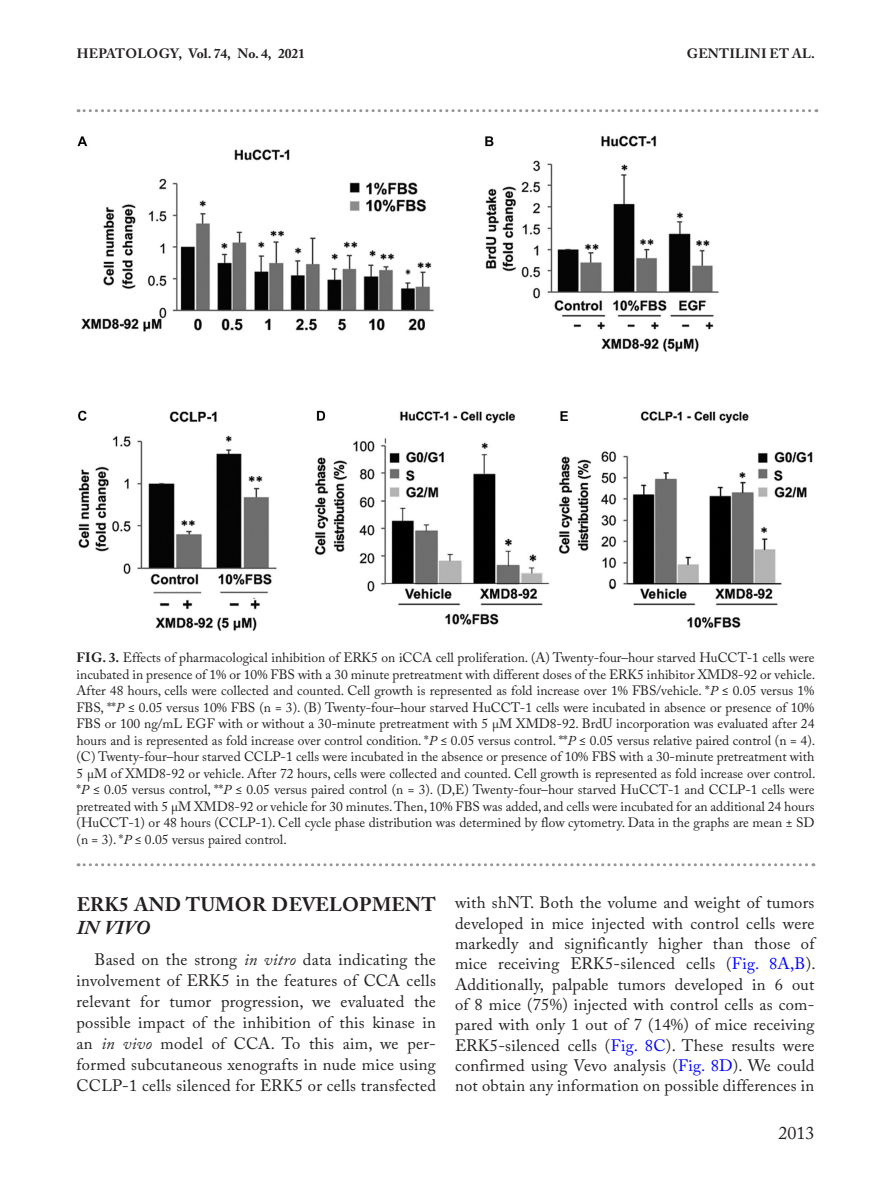
<style>
.page{position:relative;width:891px;height:1188px;background:#fff}
.page>*{position:absolute;margin:0;border:0;box-sizing:border-box;transform-origin:0 0}
.t1{font:700 19.5px "Adobe Caslon Pro";letter-spacing:.015em;color:#231f20}
.t2{font:italic 700 19.5px "Adobe Caslon Pro";letter-spacing:.015em;color:#231f20}
.t3{font:18px "Adobe Caslon Pro";color:#231f20}
.t4{font:16.5px/20.4px "Adobe Caslon Pro";letter-spacing:.015em;color:#231f20;text-align:justify}
.t5{font:13.5px/16.5px "Adobe Caslon Pro";color:#231f20;text-align:justify}
.t6{font:700 13.5px "Adobe Caslon Pro";letter-spacing:.015em;color:#231f20}
.s1{font-weight:700}
.s2{font-style:italic}
.s3{color:#00f}
</style>
<div class="page">
<svg style="left:78px;top:863px;width:736px;height:3px"></svg>
<img style="left:77px;top:135px;width:736px;height:496px">
<svg style="left:78px;top:109px;width:739px;height:3px"></svg>
<p class="t6" style="left:77px;top:45px;width:230px">HEPATOLOGY, VOL. 74, NO. 4, 2021</p>
<p class="t6" style="left:687px;top:45px;width:129px">GENTILINI ET AL.</p>
<p class="t5" style="left:77px;top:649px;width:740px"><span class="s1">FIG. 3.</span> Effects of pharmacological inhibition of ERK5 on iCCA cell proliferation. (A) Twenty-four–hour starved HuCCT-1 cells were incubated in presence of 1% or 10% FBS with a 30 minute pretreatment with different doses of the ERK5 inhibitor XMD8-92 or vehicle.<br>After 48 hours, cells were collected and counted. Cell growth is represented as fold increase over 1% FBS/vehicle. *<span class="s2">P</span> ≤ 0.05 versus 1% FBS, **<span class="s2">P</span> ≤ 0.05 versus 10% FBS (n = 3). (B) Twenty-four–hour starved HuCCT-1 cells were incubated in absence or presence of 10% FBS or 100 ng/mL EGF with or without a 30-minute pretreatment with 5 µM XMD8-92. BrdU incorporation was evaluated after 24 hours and is represented as fold increase over control condition. *<span class="s2">P</span> ≤ 0.05 versus control. **<span class="s2">P</span> ≤ 0.05 versus relative paired control (n = 4). (C) Twenty-four–hour starved CCLP-1 cells were incubated in the absence or presence of 10% FBS with a 30-minute pretreatment with 5 µM of XMD8-92 or vehicle. After 72 hours, cells were collected and counted. Cell growth is represented as fold increase over control. *<span class="s2">P</span> ≤ 0.05 versus control, **<span class="s2">P</span> ≤ 0.05 versus paired control (n = 3). (D,E) Twenty-four–hour starved HuCCT-1 and CCLP-1 cells were pretreated with 5 µM XMD8-92 or vehicle for 30 minutes. Then, 10% FBS was added, and cells were incubated for an additional 24 hours (HuCCT-1) or 48 hours (CCLP-1). Cell cycle phase distribution was determined by flow cytometry. Data in the graphs are mean ± SD (n = 3). *<span class="s2">P</span> ≤ 0.05 versus paired control.</p>
<h1 class="t1" style="left:77px;top:893px;width:254px">ERK5 AND TUMOR DEVELOP</h1>
<h1 class="t1" style="left:372px;top:893px;width:65px">MENT</h1>
<h1 class="t2" style="left:77px;top:916px;width:75px">IN VIVO</h1>
<p class="t4" style="left:77px;top:949px;width:361px;line-height:21px;text-indent:18px">Based on the strong <span class="s2">in vitro</span> data indicating the involvement of ERK5 in the features of CCA cells relevant for tumor progression, we evaluated the possible impact of the inhibition of this kinase in an <span class="s2">in vivo</span> model of CCA. To this aim, we per&shy;formed subcutaneous xenografts in nude mice using CCLP-1 cells silenced for ERK5 or cells transfected</p>
<p class="t4" style="left:455px;top:892px;width:362px">with shNT. Both the volume and weight of tumors developed in mice injected with control cells were markedly and significantly higher than those of mice receiving ERK5-silenced cells (<span class="s3">Fig. 8A,B</span>).<br>Additionally, palpable tumors developed in 6 out of 8 mice (75%) injected with control cells as com&shy;pared with only 1 out of 7 (14%) of mice receiving ERK5-silenced cells (<span class="s3">Fig. 8C</span>). These results were confirmed using Vevo analysis (<span class="s3">Fig. 8D</span>). We could not obtain any information on possible differences in</p>
<h2 class="t3" style="left:778px;top:1122px;width:37px">2013</h2>
</div>
